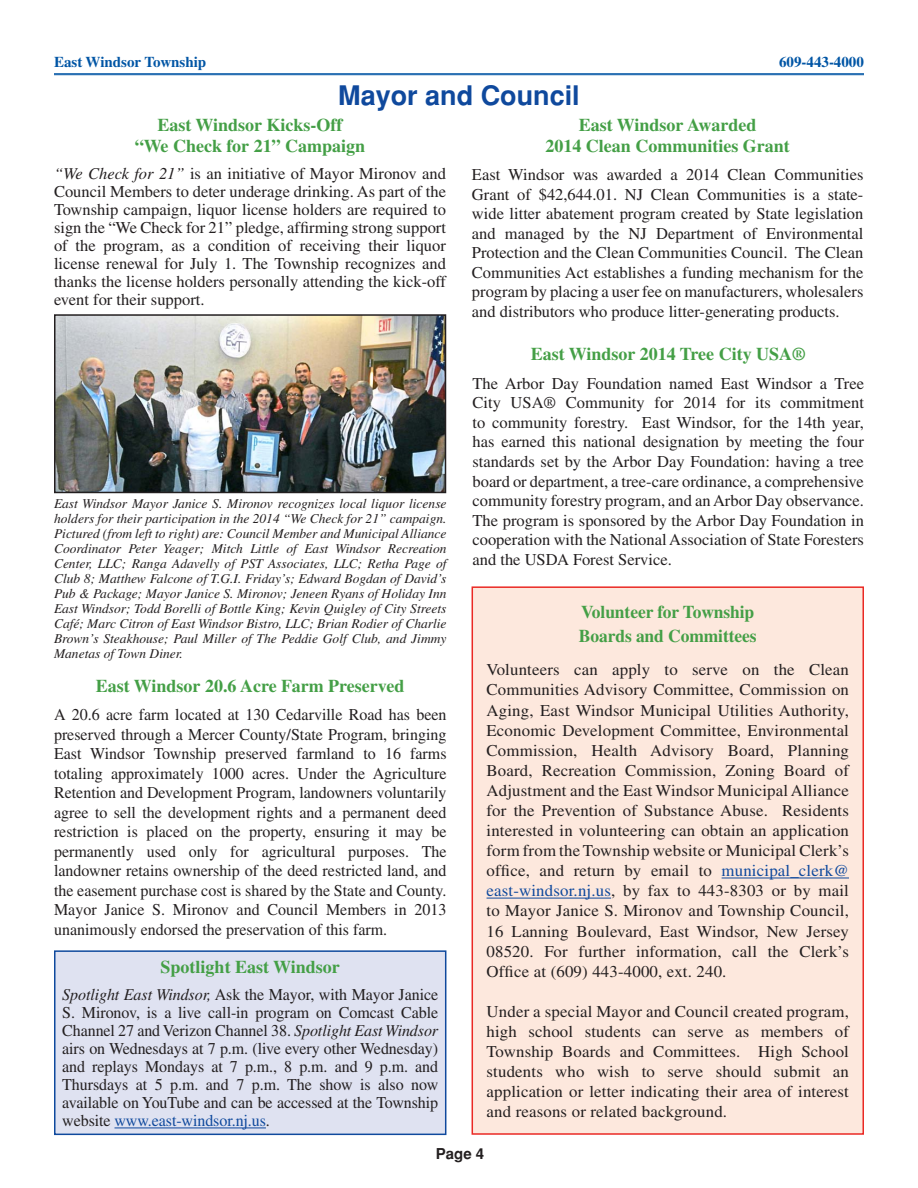
<style>
.page{position:relative;width:918px;height:1188px;background:#fff}
.page>*{position:absolute;margin:0;border:0;box-sizing:border-box;transform-origin:0 0}
.t1{font:700 27px "Helvetica";color:#0f499d}
.t2{font:700 18px/21px "Times";color:#449f46;text-align:center}
.t3{font:16.5px/19.5px "Times";color:#231f20;text-align:justify}
.t4{font:700 15px "Times";color:#0155a5}
.t5{font:700 15px "Helvetica";color:#231f20}
.t6{font:italic 13.5px/15px "Times";color:#231f20;text-align:justify}
.s1{font-style:italic}
.s2{color:#0f499d}
</style>
<div class="page">
<hr style="left:54px;top:73px;width:810px;height:1px;background:#0155a5">
<hr style="left:54px;top:74px;width:810px;height:1px;background:#0155a5">
<div style="left:472px;top:587px;width:391px;height:547px;background:#fde8dd"></div>
<hr style="left:722px;top:878px;width:127px;height:1px;background:#0f499d">
<hr style="left:487px;top:898px;width:124px;height:1px;background:#0f499d">
<div style="left:472px;top:586px;width:392px;height:549px;border:2px solid #ea2924"></div>
<img style="left:57px;top:317px;width:386px;height:173px">
<div style="left:54px;top:314px;width:392px;height:179px;border:2px solid #231f20"></div>
<div style="left:55px;top:951px;width:391px;height:183px;background:#dfe2f1"></div>
<hr style="left:115px;top:1128px;width:151px;height:1px;background:#0f499d">
<div style="left:54px;top:950px;width:392px;height:185px;border:2px solid #0f499d"></div>
<p class="t4" style="left:54px;top:53px;width:154px">East Windsor Township</p>
<p class="t4" style="left:779px;top:53px;width:86px">609-443-4000</p>
<h1 class="t1" style="left:338px;top:80px;width:243px">Mayor and Council</h1>
<p class="t2" style="left:545px;top:114px;width:246px">East Windsor Awarded<br>2014 Clean Communities Grant</p>
<p class="t3" style="left:472px;top:165px;width:393px">East Windsor was awarded a 2014 Clean Communities Grant of $42,644.01. NJ Clean Communities is a state&shy;wide litter abatement program created by State legislation and managed by the NJ Department of Environmental Protection and the Clean Communities Council. The Clean Communities Act establishes a funding mechanism for the program by placing a user fee on manufacturers, wholesalers and distributors who produce litter-generating products.</p>
<p class="t2" style="left:531px;top:344px;width:239px">East Windsor 2014 Tree City USA</p>
<p class="t2" style="left:792px;top:344px;width:15px">®</p>
<p class="t3" style="left:472px;top:374px;width:393px">The Arbor Day Foundation named East Windsor a Tree City USA® Community for 2014 for its commitment to community forestry. East Windsor, for the 14th year, has earned this national designation by meeting the four standards set by the Arbor Day Foundation: having a tree board or department, a tree-care ordinance, a comprehensive community forestry program, and an Arbor Day observance.<br>The program is sponsored by the Arbor Day Foundation in cooperation with the National Association of State Foresters and the USDA Forest Service.</p>
<p class="t2" style="left:135px;top:114px;width:232px">East Windsor Kicks-Off<br>“We Check for 21” Campaign</p>
<p class="t3" style="left:54px;top:164px;width:394px;line-height:18px"><span class="s1">“We Check for 21”</span> is an initiative of Mayor Mironov and Council Members to deter underage drinking. As part of the Township campaign, liquor license holders are required to sign the “We Check for 21” pledge, affirming strong support of the program, as a condition of receiving their liquor license renewal for July 1. The Township recognizes and thanks the license holders personally attending the kick-off event for their support.</p>
<p class="t6" style="left:54px;top:496px;width:394px">East Windsor Mayor Janice S. Mironov recognizes local liquor license holders for their participation in the 2014 “We Check for 21” campaign.<br>Pictured (from left to right) are: Council Member and Municipal Alliance Coordinator Peter Yeager; Mitch Little of East Windsor Recreation Center, LLC; Ranga Adavelly of PST Associates, LLC; Retha Page of Club 8; Matthew Falcone of T.G.I. Friday’s; Edward Bogdan of David’s Pub &amp; Package; Mayor Janice S. Mironov; Jeneen Ryans of Holiday Inn East Windsor; Todd Borelli of Bottle King; Kevin Quigley of City Streets Café; Marc Citron of East Windsor Bistro, LLC; Brian Rodier of Charlie Brown’s Steakhouse; Paul Miller of The Peddie Golf Club, and Jimmy Manetas of Town Diner.</p>
<p class="t2" style="left:579px;top:599px;width:179px;line-height:24px;text-align:left">Volunteer for Township<br>Boards and Committees</p>
<p class="t3" style="left:487px;top:660px;width:364px;line-height:20.1px">Volunteers can apply to serve on the Clean Communities Advisory Committee, Commission on Aging, East Windsor Municipal Utilities Authority, Economic Development Committee, Environmental Commission, Health Advisory Board, Planning Board, Recreation Commission, Zoning Board of Adjustment and the East Windsor Municipal Alliance for the Prevention of Substance Abuse. Residents interested in volunteering can obtain an application form from the Township website or Municipal Clerk’s office, and return by email to <span class="s2">municipal_clerk@ east-windsor.nj.us</span>, by fax to 443-8303 or by mail to Mayor Janice S. Mironov and Township Council, 16 Lanning Boulevard, East Windsor, New Jersey 08520. For further information, call the Clerk’s Office at (609) 443-4000, ext. 240.</p>
<p class="t3" style="left:487px;top:1001px;width:364px;line-height:20.1px">Under a special Mayor and Council created program, high school students can serve as members of Township Boards and Committees. High School students who wish to serve should submit an application or letter indicating their area of interest and reasons or related background.</p>
<p class="t2" style="left:96px;top:675px;width:310px">East Windsor 20.6 Acre Farm Preserved</p>
<p class="t3" style="left:54px;top:705px;width:394px">A 20.6 acre farm located at 130 Cedarville Road has been preserved through a Mercer County/State Program, bringing East Windsor Township preserved farmland to 16 farms totaling approximately 1000 acres. Under the Agriculture Retention and Development Program, landowners voluntarily agree to sell the development rights and a permanent deed restriction is placed on the property, ensuring it may be permanently used only for agricultural purposes. The landowner retains ownership of the deed restricted land, and the easement purchase cost is shared by the State and County.<br>Mayor Janice S. Mironov and Council Members in 2013 unanimously endorsed the preservation of this farm.</p>
<p class="t2" style="left:161px;top:956px;width:181px">Spotlight East Windsor</p>
<p class="t3" style="left:62px;top:986px;width:378px;line-height:18px"><span class="s1">Spotlight East Windsor,</span> Ask the Mayor, with Mayor Janice S. Mironov, is a live call-in program on Comcast Cable Channel 27 and Verizon Channel 38. <span class="s1">Spotlight East Windsor </span>airs on Wednesdays at 7 p.m. (live every other Wednesday) and replays Mondays at 7 p.m., 8 p.m. and 9 p.m. and Thursdays at 5 p.m. and 7 p.m. The show is also now available on YouTube and can be accessed at the Township website <span class="s2">www.east-windsor.nj.us</span>.</p>
<p class="t5" style="left:436px;top:1145px;width:50px">Page 4</p>
</div>
